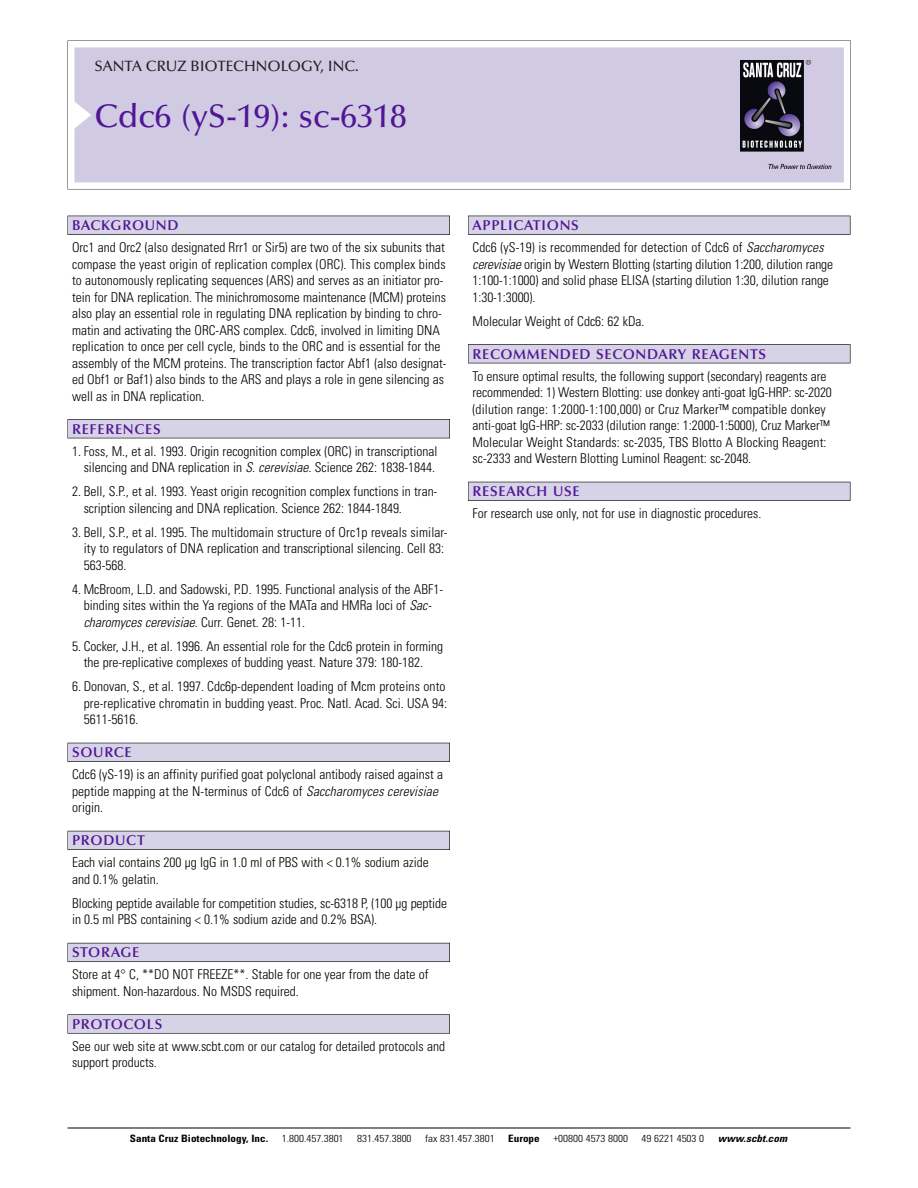
<style>
.page{position:relative;width:918px;height:1188px;background:#fff}
.page>*{position:absolute;margin:0;border:0;box-sizing:border-box;transform-origin:0 0}
.t1{font:500 33px "Optima";color:#511695}
.t2{font:500 15px "Optima";color:#231f20}
.t3{font:600 14.25px "Optima";letter-spacing:.05em;color:#511695}
.t4{font:300 condensed 13.5px/16.5px "Univers";color:#000}
.t5{font:300 condensed 10.2px "Univers";color:#000;scale:1.1 1}
.t6{font:700 condensed 10.2px "Univers";color:#000;scale:1.1 1}
.t7{font:italic 700 condensed 10.2px "Univers";letter-spacing:.005em;color:#000;scale:1.1 1}
.s1{font-style:italic}
</style>
<div class="page">
<svg style="left:68px;top:40px;width:783px;height:149px"></svg>
<div style="left:74px;top:47px;width:770px;height:135px;background:#d1cae3"></div>
<img style="left:741px;top:60px;width:90px;height:108px">
<div style="left:68px;top:216px;width:382px;height:19px;background:#525155"></div>
<div style="left:68px;top:216px;width:381px;height:18px;background:#d7d3e7"></div>
<div style="left:68px;top:419px;width:382px;height:19px;background:#525155"></div>
<div style="left:68px;top:420px;width:381px;height:18px;background:#d7d3e7"></div>
<div style="left:68px;top:743px;width:382px;height:19px;background:#525158"></div>
<div style="left:68px;top:743px;width:381px;height:18px;background:#d7d3e7"></div>
<div style="left:68px;top:831px;width:382px;height:19px;background:#54535a"></div>
<div style="left:68px;top:831px;width:381px;height:18px;background:#d7d3e7"></div>
<div style="left:68px;top:943px;width:382px;height:19px;background:#5b5a62"></div>
<div style="left:68px;top:943px;width:381px;height:18px;background:#d7d3e7"></div>
<div style="left:68px;top:1014px;width:382px;height:20px;background:#626263"></div>
<div style="left:68px;top:1015px;width:381px;height:18px;background:#d7d3e7"></div>
<div style="left:468px;top:216px;width:382px;height:19px;background:#525155"></div>
<div style="left:468px;top:216px;width:382px;height:18px;background:#d7d3e7"></div>
<div style="left:468px;top:344px;width:382px;height:19px;background:#525155"></div>
<div style="left:468px;top:345px;width:382px;height:18px;background:#d7d3e7"></div>
<div style="left:468px;top:482px;width:382px;height:19px;background:#525158"></div>
<div style="left:468px;top:482px;width:382px;height:18px;background:#d7d3e7"></div>
<hr style="left:68px;top:1128px;width:782px;height:1px;background:#000">
<p class="t2" style="left:94px;top:61px;width:266px">SANTA CRUZ BIOTECHNOLOGY, INC.</p>
<h1 class="t1" style="left:94px;top:103px;width:314px">Cdc6 (yS-19): sc-6318</h1>
<p class="t3" style="left:72px;top:219px;width:108px">BACKGROUND</p>
<p class="t4" style="left:72px;top:240px;width:376px">Orc1 and Orc2 (also designated Rrr1 or Sir5) are two of the six subunits that compase the yeast origin of replication complex (ORC). This complex binds to autonomously replicating sequences (ARS) and serves as an initiator pro&shy;tein for DNA replication. The minichromosome maintenance (MCM) proteins also play an essential role in regulating DNA replication by binding to chro&shy;matin and activating the ORC-ARS complex. Cdc6, involved in limiting DNA replication to once per cell cycle, binds to the ORC and is essential for the assembly of the MCM proteins. The transcription factor Abf1 (also designat&shy;ed Obf1 or Baf1) also binds to the ARS and plays a role in gene silencing as well as in DNA replication.</p>
<p class="t3" style="left:72px;top:423px;width:90px">REFERENCES</p>
<p class="t4" style="left:72px;top:444px;width:367px;text-align:right">1. Foss, M., et al. 1993. Origin recognition complex (ORC) in transcriptional silencing and DNA replication in <span class="s1">S. cerevisiae.</span> Science 262: 1838-1844.</p>
<p class="t4" style="left:84px;top:484px;width:355px;text-indent:-12px">2. Bell, S.P., et al. 1993. Yeast origin recognition complex functions in tran&shy;scription silencing and DNA replication. Science 262: 1844-1849.</p>
<p class="t4" style="left:84px;top:525px;width:365px;text-indent:-12px">3. Bell, S.P., et al. 1995. The multidomain structure of Orc1p reveals similar&shy;ity to regulators of DNA replication and transcriptional silencing. Cell 83:<br>563-568.</p>
<p class="t4" style="left:84px;top:582px;width:361px;text-indent:-12px">4. McBroom, L.D. and Sadowski, P.D. 1995. Functional analysis of the ABF1- binding sites within the Ya regions of the MATa and HMRa loci of <span class="s1">Sac&shy;charomyces cerevisiae</span>. Curr. Genet. 28: 1-11.</p>
<p class="t4" style="left:84px;top:639px;width:361px;text-indent:-12px">5. Cocker, J.H., et al. 1996. An essential role for the Cdc6 protein in forming the pre-replicative complexes of budding yeast. Nature 379: 180-182.</p>
<p class="t4" style="left:84px;top:679px;width:365px;text-indent:-12px">6. Donovan, S., et al. 1997. Cdc6p-dependent loading of Mcm proteins onto pre-replicative chromatin in budding yeast. Proc. Natl. Acad. Sci. USA 94:<br>5611-5616.</p>
<p class="t3" style="left:72px;top:747px;width:61px">SOURCE</p>
<p class="t4" style="left:72px;top:767px;width:373px">Cdc6 (yS-19) is an affinity purified goat polyclonal antibody raised against a peptide mapping at the N-terminus of Cdc6 of <span class="s1">Saccharomyces cerevisiae </span>origin.</p>
<p class="t3" style="left:72px;top:835px;width:74px">PRODUCT</p>
<p class="t4" style="left:72px;top:855px;width:358px">Each vial contains 200 µg IgG in 1.0 ml of PBS with &lt; 0.1% sodium azide and 0.1% gelatin.</p>
<p class="t4" style="left:72px;top:896px;width:377px">Blocking peptide available for competition studies, sc-6318 P, (100 µg peptide in 0.5 ml PBS containing &lt; 0.1% sodium azide and 0.2% BSA).</p>
<p class="t3" style="left:72px;top:947px;width:69px">STORAGE</p>
<p class="t4" style="left:72px;top:967px;width:358px">Store at 4° C, **DO NOT FREEZE**. Stable for one year from the date of shipment. Non-hazardous. No MSDS required.</p>
<p class="t3" style="left:72px;top:1018px;width:92px">PROTOCOLS</p>
<p class="t4" style="left:72px;top:1039px;width:375px">See our web site at www.scbt.com or our catalog for detailed protocols and support products.</p>
<p class="t3" style="left:473px;top:219px;width:108px">APPLICATIONS</p>
<p class="t4" style="left:473px;top:240px;width:362px">Cdc6 (yS-19) is recommended for detection of Cdc6 of <span class="s1">Saccharomyces cerevisiae</span> origin by Western Blotting (starting dilution 1:200, dilution range 1:100-1:1000) and solid phase ELISA (starting dilution 1:30, dilution range 1:30-1:3000).</p>
<p class="t4" style="left:473px;top:314px;width:174px">Molecular Weight of Cdc6: 62 kDa.</p>
<p class="t3" style="left:473px;top:348px;width:295px">RECOMMENDED SECONDARY REAGENTS</p>
<p class="t4" style="left:473px;top:369px;width:361px">To ensure optimal results, the following support (secondary) reagents are recommended: 1) Western Blotting: use donkey anti-goat IgG-HRP: sc-2020 (dilution range: 1:2000-1:100,000) or Cruz Marker™ compatible donkey anti-goat IgG-HRP: sc-2033 (dilution range: 1:2000-1:5000), Cruz Marker™ Molecular Weight Standards: sc-2035, TBS Blotto A Blocking Reagent: sc-2333 and Western Blotting Luminol Reagent: sc-2048.</p>
<p class="t3" style="left:473px;top:486px;width:109px">RESEARCH USE</p>
<p class="t4" style="left:473px;top:506px;width:290px">For research use only, not for use in diagnostic procedures.</p>
<p class="t6" style="left:130px;top:1135px;width:127px">Santa Cruz Biotechnology, Inc.</p>
<p class="t5" style="left:282px;top:1135px;width:58px">1.800.457.3801</p>
<p class="t5" style="left:357px;top:1135px;width:51px">831.457.3800</p>
<p class="t5" style="left:425px;top:1135px;width:65px">fax 831.457.3801</p>
<p class="t6" style="left:508px;top:1135px;width:30px">Europe</p>
<p class="t5" style="left:553px;top:1135px;width:69px">+00800 4573 8000</p>
<p class="t5" style="left:642px;top:1135px;width:58px">49 6221 4503 0</p>
<p class="t7" style="left:718px;top:1135px;width:64px">www.scbt.com</p>
</div>
